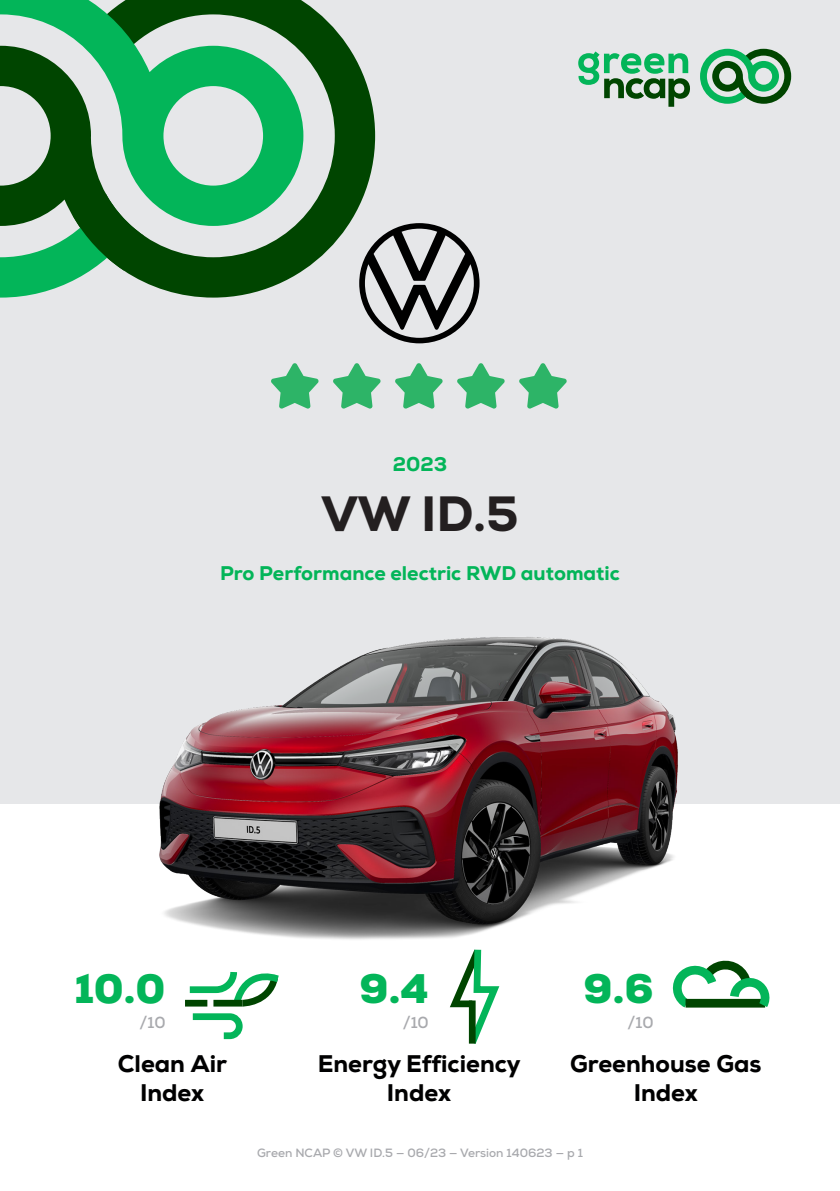
<style>
.page{position:relative;width:840px;height:1191px;background:#fff}
.page>*{position:absolute;margin:0;border:0;box-sizing:border-box;transform-origin:0 0}
.t1{font:800 49.4px "Nexa";color:#231f20}
.Index_score{font:900 40px "Nexa";color:#03b559}
.Index_title{font:800 24px "Nexa";color:#000001}
.Subtitle{font:800 19.8px "Nexa";color:#03b559}
.t2{font:700 16px "Nexa";color:#a8a9ad}
.Author2{font:700 12px "Nexa";color:#a8a9ad}
</style>
<div class="page">
<div style="left:0;top:0;width:839px;height:803px;background:#e6e7e9"></div>
<svg style="left:303px;top:1px;width:72px;height:270px;fill:#004500"></svg>
<svg style="left:0;top:0;width:303px;height:297px"></svg>
<svg style="left:73px;top:194px;width:71px;height:77px"></svg>
<svg style="left:578px;top:51px;width:111px;height:56px"></svg>
<svg style="left:700px;top:49px;width:90px;height:55px"></svg>
<img style="left:145px;top:637px;width:549px;height:303px">
<svg style="left:359px;top:223px;width:120px;height:120px"></svg>
<svg style="left:271px;top:363px;width:48px;height:46px"></svg>
<svg style="left:333px;top:363px;width:48px;height:46px"></svg>
<svg style="left:395px;top:363px;width:48px;height:46px"></svg>
<svg style="left:457px;top:363px;width:48px;height:46px"></svg>
<svg style="left:519px;top:363px;width:48px;height:46px"></svg>
<svg style="left:185px;top:972px;width:94px;height:68px"></svg>
<div style="left:213px;top:999px;width:29px;height:7px;background:#004500"></div>
<svg style="left:672px;top:960px;width:94px;height:48px"></svg>
<svg style="left:450px;top:949px;width:50px;height:95px"></svg>
<div style="left:468px;top:1000px;width:7px;height:43px;background:#004500"></div>
<p class="Subtitle" style="left:392px;top:452px;width:56px">2023</p>
<p class="t1" style="left:321px;top:482px;width:199px">VW ID.5</p>
<p class="Subtitle" style="left:220px;top:560px;width:401px">Pro Performance electric RWD automatic</p>
<p class="Index_score" style="left:74px;top:962px;width:93px">10.0</p>
<p class="t2" style="left:139px;top:1011px;width:28px">/10</p>
<p class="Index_score" style="left:359px;top:962px;width:71px">9.4</p>
<p class="t2" style="left:402px;top:1011px;width:28px">/10</p>
<p class="Index_score" style="left:583px;top:962px;width:71px">9.6</p>
<p class="t2" style="left:627px;top:1011px;width:28px">/10</p>
<p class="Index_title" style="left:118px;top:1048px;width:111px">Clean Air</p>
<p class="Index_title" style="left:140px;top:1077px;width:66px">Index</p>
<p class="Index_title" style="left:318px;top:1048px;width:204px">Energy Efficiency</p>
<p class="Index_title" style="left:386px;top:1077px;width:66px">Index</p>
<p class="Index_title" style="left:569px;top:1048px;width:193px">Greenhouse Gas</p>
<p class="Index_title" style="left:633px;top:1077px;width:66px">Index</p>
<p class="Author2" style="left:257px;top:1145px;width:327px">Green NCAP © VW ID.5 — 06/23 — Version 140623 — p 1</p>
</div>
